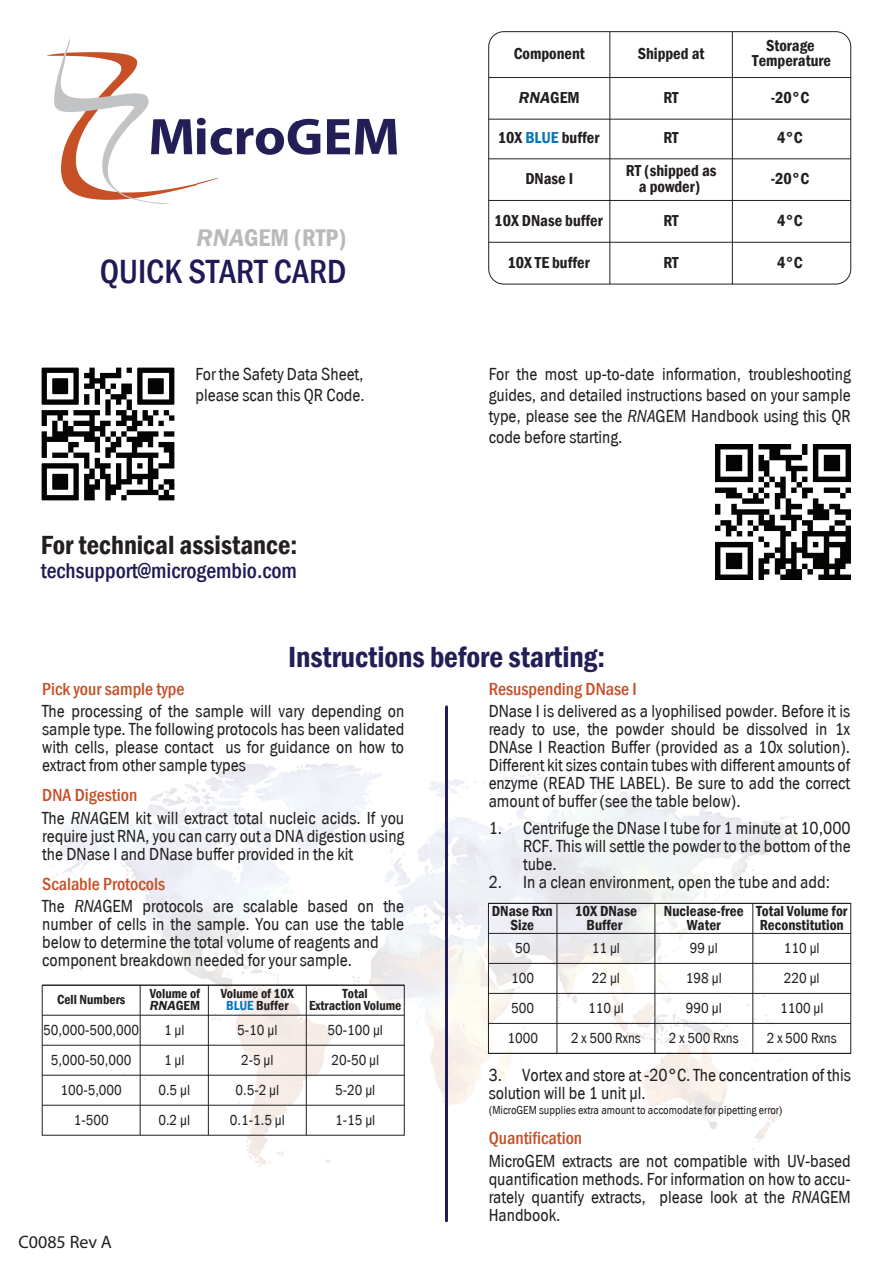
<style>
.page{position:relative;width:893px;height:1263px;background:#fff}
.page>*{position:absolute;margin:0;border:0;box-sizing:border-box;transform-origin:0 0}
.t1{font:500 condensed 34.5px "Franklin Gothic";color:#1f1955}
.t2{font:600 condensed 30px "Franklin Gothic";letter-spacing:-.005em;color:#231f56}
.t3{font:600 condensed 27px "Franklin Gothic";color:#231f20}
.t4{font:600 condensed 24.75px "Franklin Gothic";color:#bababa}
.t5{font:500 condensed 22.05px "Franklin Gothic";color:#1f1955}
.t6{font:condensed 18px/18px "Franklin Got Itc TEE";color:#231f20;text-align:justify}
.t7{font:500 condensed 18px "Franklin Gothic";color:#c64f27}
.t8{font:18px "Myriad Pro";color:#231f20}
.t9{font:600 condensed 16.35px/15.1px "Franklin Gothic";color:#231f20;text-align:center}
.t10{font:italic 600 16.35px "Franklin Gothic";color:#231f20}
.t11{font:condensed 15px/30px "Franklin Got Itc TEE";color:#231f20;text-align:center}
.t12{font:600 condensed 15px/13.5px "Franklin Gothic";color:#231f20;text-align:center}
.t13{font:600 condensed 13.5px/12px "Franklin Gothic";color:#231f20;text-align:center}
.t14{font:condensed 12px "Franklin Got Itc TEE";color:#231f20}
.s1{font-style:italic;font-stretch:normal}
.s2{font-style:normal;font-stretch:condensed}
.s3{color:#0975bc}
.s4{font-style:italic}
</style>
<div class="page">
<img style="left:41px;top:763px;width:811px;height:404px">
<div style="left:488px;top:31px;width:363px;height:253px;border:1px solid #231f20;border-radius:15px"></div>
<hr style="left:609px;top:32px;width:1px;height:252px;background:#231f20">
<hr style="left:732px;top:32px;width:1px;height:252px;background:#231f20">
<hr style="left:489px;top:119px;width:362px;height:1px;background:#231f20">
<hr style="left:489px;top:77px;width:362px;height:1px;background:#231f20">
<hr style="left:489px;top:200px;width:362px;height:1px;background:#231f20">
<hr style="left:489px;top:158px;width:362px;height:1px;background:#231f20">
<hr style="left:489px;top:242px;width:362px;height:1px;background:#231f20">
<img style="left:47px;top:39px;width:350px;height:165px">
<hr style="left:445px;top:707px;width:3px;height:514px;background:#231f56">
<hr style="left:488px;top:933px;width:363px;height:1px;background:#231f20">
<hr style="left:488px;top:903px;width:363px;height:1px;background:#231f20">
<hr style="left:488px;top:963px;width:363px;height:1px;background:#231f20">
<hr style="left:488px;top:993px;width:363px;height:1px;background:#231f20">
<hr style="left:488px;top:1023px;width:363px;height:1px;background:#231f20">
<hr style="left:488px;top:1053px;width:363px;height:1px;background:#231f20">
<hr style="left:557px;top:903px;width:1px;height:150px;background:#231f20">
<hr style="left:654px;top:903px;width:1px;height:150px;background:#231f20">
<hr style="left:752px;top:903px;width:1px;height:150px;background:#231f20">
<hr style="left:42px;top:1015px;width:362px;height:1px;background:#231f20">
<hr style="left:42px;top:985px;width:362px;height:1px;background:#231f20">
<hr style="left:42px;top:1045px;width:362px;height:1px;background:#231f20">
<hr style="left:42px;top:1075px;width:362px;height:1px;background:#231f20">
<hr style="left:42px;top:1105px;width:362px;height:1px;background:#231f20">
<hr style="left:140px;top:985px;width:1px;height:150px;background:#231f20">
<hr style="left:208px;top:985px;width:1px;height:150px;background:#231f20">
<hr style="left:306px;top:985px;width:1px;height:150px;background:#231f20">
<img style="left:716px;top:444px;width:135px;height:135px">
<img style="left:41px;top:367px;width:134px;height:134px">
<h3 class="t4" style="left:196px;top:223px;width:152px"><span class="s1">RNA</span>GEM (RTP)</h3>
<h1 class="t1" style="left:100px;top:251px;width:248px">QUICK START CARD</h1>
<p class="t6" style="left:196px;top:363px;width:171px;line-height:21px">For the Safety Data Sheet, please scan this QR Code.</p>
<h3 class="t3" style="left:41px;top:530px;width:258px">For technical assistance:</h3>
<p class="t5" style="left:41px;top:558px;width:258px">techsupport@microgembio.com</p>
<p class="t9" style="left:514px;top:46px;width:73px">Component</p>
<p class="t9" style="left:638px;top:46px;width:68px">Shipped at</p>
<p class="t9" style="left:752px;top:38px;width:80px">Storage<br>Temperature</p>
<p class="t10" style="left:519px;top:88px;width:63px">RNA<span class="s2">GEM</span></p>
<p class="t9" style="left:663px;top:89px;width:17px">RT</p>
<p class="t9" style="left:771px;top:89px;width:40px">-20°C</p>
<p class="t9" style="left:498px;top:130px;width:103px">10X <span class="s3">BLUE</span> buffer</p>
<p class="t9" style="left:663px;top:130px;width:17px">RT</p>
<p class="t9" style="left:777px;top:130px;width:27px">4°C</p>
<p class="t9" style="left:525px;top:171px;width:49px">DNase I</p>
<p class="t9" style="left:626px;top:162px;width:92px;line-height:16.5px">RT (shipped as a powder)</p>
<p class="t9" style="left:771px;top:171px;width:40px">-20°C</p>
<p class="t9" style="left:494px;top:212px;width:110px">10X DNase buffer</p>
<p class="t9" style="left:663px;top:212px;width:17px">RT</p>
<p class="t9" style="left:777px;top:212px;width:27px">4°C</p>
<p class="t9" style="left:507px;top:254px;width:84px">10X TE buffer</p>
<p class="t9" style="left:663px;top:254px;width:17px">RT</p>
<p class="t9" style="left:777px;top:254px;width:27px">4°C</p>
<p class="t6" style="left:489px;top:363px;width:364px;line-height:21px">For the most up-to-date information, troubleshooting guides, and detailed instructions based on your sample type, please see the <span class="s4">RNA</span>GEM Handbook using this QR code before starting.</p>
<h2 class="t2" style="left:288px;top:639px;width:318px">Instructions before starting:</h2>
<p class="t7" style="left:42px;top:678px;width:144px">Pick your sample type</p>
<p class="t6" style="left:42px;top:702px;width:364px">The processing of the sample will vary depending on sample type. The following protocols has been validated with cells, please contact us for guidance on how to extract from other sample types</p>
<p class="t7" style="left:42px;top:785px;width:97px">DNA Digestion</p>
<p class="t6" style="left:42px;top:808px;width:364px">The <span class="s4">RNA</span>GEM kit will extract total nucleic acids. If you require just RNA, you can carry out a DNA digestion using the DNase I and DNase buffer provided in the kit</p>
<p class="t7" style="left:42px;top:873px;width:124px">Scalable Protocols</p>
<p class="t6" style="left:42px;top:897px;width:364px;text-align:left">The <span class="s4">RNA</span>GEM protocols are scalable based on the number of cells in the sample. You can use the table below to determine the total volume of reagents and component breakdown needed for your sample.</p>
<p class="t13" style="left:57px;top:993px;width:70px">Cell Numbers</p>
<p class="t13" style="left:150px;top:987px;width:52px;text-align:left">Volume of<br><span class="s1">RNA</span>GEM</p>
<p class="t13" style="left:221px;top:987px;width:75px">Volume of 10X<br><span class="s3">BLUE</span> Buffer</p>
<p class="t13" style="left:309px;top:987px;width:94px">Total<br>Extraction Volume</p>
<p class="t11" style="left:43px;top:1014px;width:97px">50,000-500,000</p>
<p class="t11" style="left:164px;top:1014px;width:22px">1 µl</p>
<p class="t11" style="left:237px;top:1014px;width:42px">5-10 µl</p>
<p class="t11" style="left:328px;top:1014px;width:57px;text-align:left">50-100 µl<br>20-50 µl<br>5-20 µl<br>1-15 µl</p>
<p class="t11" style="left:51px;top:1044px;width:82px">5,000-50,000<br>100-5,000<br>1-500</p>
<p class="t11" style="left:230px;top:1044px;width:56px">2-5 µl<br>0.5-2 µl<br>0.1-1.5 µl</p>
<p class="t11" style="left:158px;top:1044px;width:33px">1 µl<br>0.5 µl<br>0.2 µl</p>
<p class="t8" style="left:18px;top:1231px;width:95px">C0085 Rev A</p>
<p class="t7" style="left:489px;top:678px;width:150px">Resuspending DNase I</p>
<p class="t6" style="left:489px;top:702px;width:363px">DNase I is delivered as a lyophilised powder. Before it is ready to use, the powder should be dissolved in 1x DNAse I Reaction Buffer (provided as a 10x solution).<br>Different kit sizes contain tubes with different amounts of enzyme (READ THE LABEL). Be sure to add the correct amount of buffer (see the table below).</p>
<p class="t6" style="left:523px;top:818px;width:329px;text-align:left">Centrifuge the DNase I tube for 1 minute at 10,000<br>RCF. This will settle the powder to the bottom of the tube.<br>In a clean environment, open the tube and add:</p>
<p class="t6" style="left:489px;top:818px;width:15px">1.</p>
<p class="t6" style="left:489px;top:872px;width:15px">2.</p>
<p class="t12" style="left:492px;top:904px;width:62px">DNase Rxn<br>Size</p>
<p class="t12" style="left:575px;top:904px;width:64px">10X DNase<br>Buffer</p>
<p class="t12" style="left:664px;top:904px;width:81px">Nuclease-free<br>Water</p>
<p class="t12" style="left:756px;top:904px;width:93px;text-align:left">Total Volume for<br>Reconstitution</p>
<p class="t11" style="left:515px;top:933px;width:17px">50</p>
<p class="t11" style="left:592px;top:933px;width:30px">11 µl</p>
<p class="t11" style="left:690px;top:933px;width:30px">99 µl</p>
<p class="t11" style="left:767px;top:933px;width:71px">110 µl<br>220 µl<br>1100 µl<br>2 x 500 Rxns</p>
<p class="t11" style="left:507px;top:963px;width:32px;text-align:left">100<br>500<br>1000</p>
<p class="t11" style="left:571px;top:963px;width:71px">22 µl<br>110 µl<br>2 x 500 Rxns</p>
<p class="t11" style="left:669px;top:963px;width:71px">198 µl<br>990 µl<br>2 x 500 Rxns</p>
<p class="t6" style="left:489px;top:1065px;width:364px">3. Vortex and store at -20°C. The concentration of this solution will be 1 unit µl.</p>
<p class="t14" style="left:489px;top:1102px;width:295px">(MicroGEM supplies extra amount to accomodate for pipetting error)</p>
<p class="t7" style="left:489px;top:1127px;width:95px">Quantification</p>
<p class="t6" style="left:489px;top:1151px;width:364px">MicroGEM extracts are not compatible with UV-based quantification methods. For information on how to accu&shy;rately quantify extracts, please look at the <span class="s4">RNA</span>GEM Handbook.</p>
</div>
